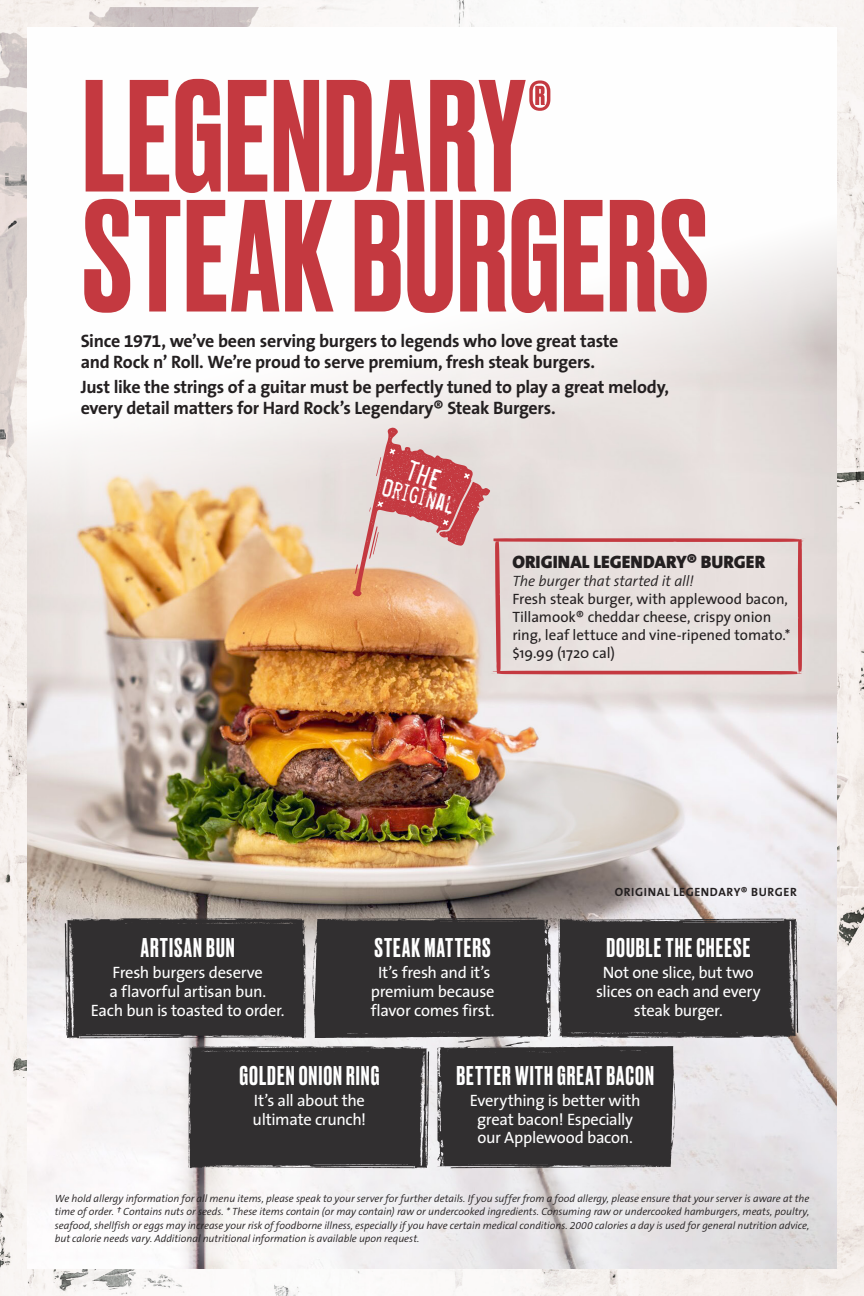
<style>
.page{position:relative;width:864px;height:1296px;background:#fff}
.page>*{position:absolute;margin:0;border:0;box-sizing:border-box;transform-origin:0 0}
.t1{font:500 150px "Druk";letter-spacing:.01em;color:#c43940}
.t2{font:25.65px "Misproject";color:#fff}
.t3{font:500 25.5px "Druk";letter-spacing:.04em;color:#fff}
.t4{font:700 18px/21px "The Sans B7";letter-spacing:-.015em;color:#231f20}
.t5{font:900 18px "The Sans B9";letter-spacing:.005em;color:#231f20}
.t6{font:16.5px/18.8px "The Sans Cafe Plain";letter-spacing:-.02em;color:#fff;text-align:center}
.t7{font:15px/18px "The Sans Cafe Plain";letter-spacing:-.005em;color:#231f20}
.t8{font:700 12px "The Sans B7";letter-spacing:.05em;color:#231f20}
.t9{font:italic 300 10.5px/13.5px "The Sans B4";letter-spacing:-.005em;color:#231f20;text-align:justify}
.s1{font-family:"The Sans B4";font-weight:300;font-style:italic}
</style>
<div class="page">
<img style="left:0;top:0;width:864px;height:1296px">
<img style="left:0;top:0;width:372px;height:499px">
<img style="left:27px;top:27px;width:810px;height:1242px">
<img style="left:60px;top:913px;width:247px;height:130px">
<img style="left:558px;top:914px;width:245px;height:129px">
<img style="left:307px;top:913px;width:251px;height:128px">
<img style="left:183px;top:1041px;width:247px;height:132px">
<img style="left:430px;top:1037px;width:251px;height:136px">
<svg style="left:352px;top:427px;width:454px;height:247px;background:#e1c7c0"></svg>
<p class="t1" style="left:82px;top:33px;width:471px">LEGENDARY<sup>®</sup></p>
<p class="t1" style="left:82px;top:153px;width:628px">STEAK BURGERS</p>
<p class="t4" style="left:81px;top:331px;width:539px">Since 1971, we’ve been serving burgers to legends who love great taste and Rock n’ Roll. We’re proud to serve premium, fresh steak burgers.</p>
<p class="t4" style="left:81px;top:377px;width:590px">Just like the strings of a guitar must be perfectly tuned to play a great melody, every detail matters for Hard Rock’s Legendary® Steak Burgers.</p>
<p class="t2" style="left:388px;top:470px;width:75px;rotate:15deg">Original</p>
<p class="t5" style="left:512px;top:552px;width:254px">ORIGINAL LEGENDARY® BURGER</p>
<p class="t7" style="left:512px;top:572px;width:280px"><span class="s1">The burger that started it all!<br></span>Fresh steak burger, with applewood bacon, Tillamook® cheddar cheese, crispy onion ring, leaf lettuce and vine-ripened tomato.* $19.99 (1720 cal)</p>
<p class="t3" style="left:141px;top:930px;width:95px">ARTISAN BUN</p>
<p class="t6" style="left:91px;top:963px;width:196px">Fresh burgers deserve<br>a flavorful artisan bun.<br>Each bun is toasted to order.</p>
<p class="t3" style="left:374px;top:930px;width:118px">STEAK MATTERS</p>
<p class="t6" style="left:371px;top:963px;width:125px">It’s fresh and it’s premium because flavor comes first.</p>
<p class="t8" style="left:615px;top:885px;width:184px">ORIGINAL LEGENDARY® BURGER</p>
<p class="t3" style="left:606px;top:930px;width:145px">DOUBLE THE CHEESE</p>
<p class="t6" style="left:596px;top:963px;width:166px">Not one slice, but two slices on each and every steak burger.</p>
<p class="t3" style="left:239px;top:1058px;width:141px">GOLDEN ONION RING</p>
<p class="t6" style="left:253px;top:1091px;width:115px;text-align:left">It’s all about the ultimate crunch!</p>
<p class="t3" style="left:456px;top:1058px;width:199px">BETTER WITH GREAT BACON</p>
<p class="t6" style="left:470px;top:1091px;width:172px">Everything is better with great bacon! Especially our Applewood bacon.</p>
<p class="t9" style="left:55px;top:1192px;width:756px">We hold allergy information for all menu items, please speak to your server for further details. If you suffer from a food allergy, please ensure that your server is aware at the time of order. † Contains nuts or seeds. * These items contain (or may contain) raw or undercooked ingredients. Consuming raw or undercooked hamburgers, meats, poultry, seafood, shellfish or eggs may increase your risk of foodborne illness, especially if you have certain medical conditions. 2000 calories a day is used for general nutrition advice, but calorie needs vary. Additional nutritional information is available upon request.</p>
</div>
